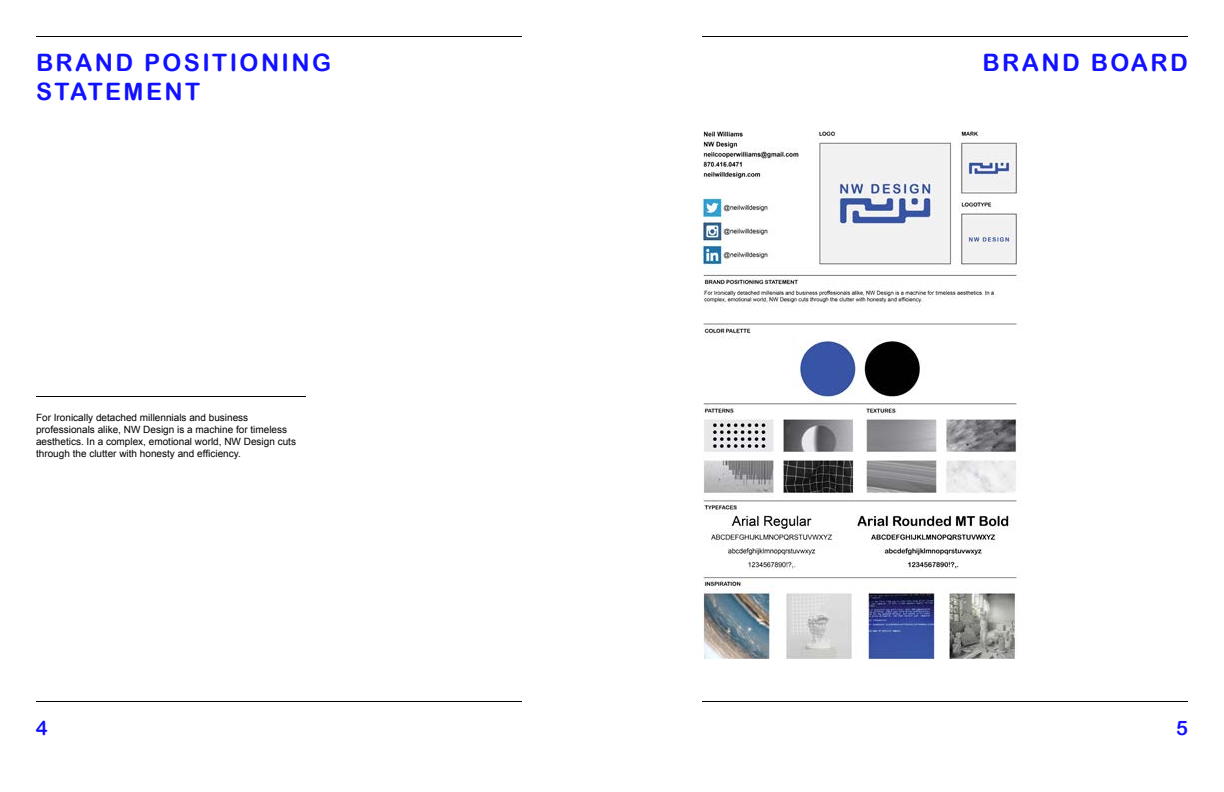
<style>
.page{position:relative;width:1224px;height:792px;background:#fff}
.page>*{position:absolute;margin:0;border:0;box-sizing:border-box;transform-origin:0 0}
.t1{font:24px/28.8px "Arial Rounded MT Bold";letter-spacing:.1em;color:#11f}
.t2{font:20px "Arial Rounded MT Bold";color:#11f}
.t3{font:10px/12px "Arial";color:#000}
</style>
<div class="page">
<hr style="left:702px;top:701px;width:486px;height:1px;background:#000">
<hr style="left:702px;top:36px;width:486px;height:1px;background:#000">
<hr style="left:36px;top:701px;width:486px;height:1px;background:#000">
<hr style="left:36px;top:36px;width:486px;height:1px;background:#000">
<hr style="left:36px;top:396px;width:270px;height:1px;background:#000">
<img style="left:695px;top:131px;width:328px;height:528px">
<h1 class="t1" style="left:36px;top:48px;width:297px">BRAND POSITIONING<br>STATEMENT</h1>
<h1 class="t1" style="left:983px;top:48px;width:207px">BRAND BOARD</h1>
<p class="t3" style="left:36px;top:412px;width:262px">For Ironically detached millennials and business professionals alike, NW Design is a machine for timeless aesthetics. In a complex, emotional world, NW Design cuts through the clutter with honesty and efficiency.</p>
<h2 class="t2" style="left:36px;top:716px;width:13px">4</h2>
<h2 class="t2" style="left:1176px;top:716px;width:13px">5</h2>
</div>
